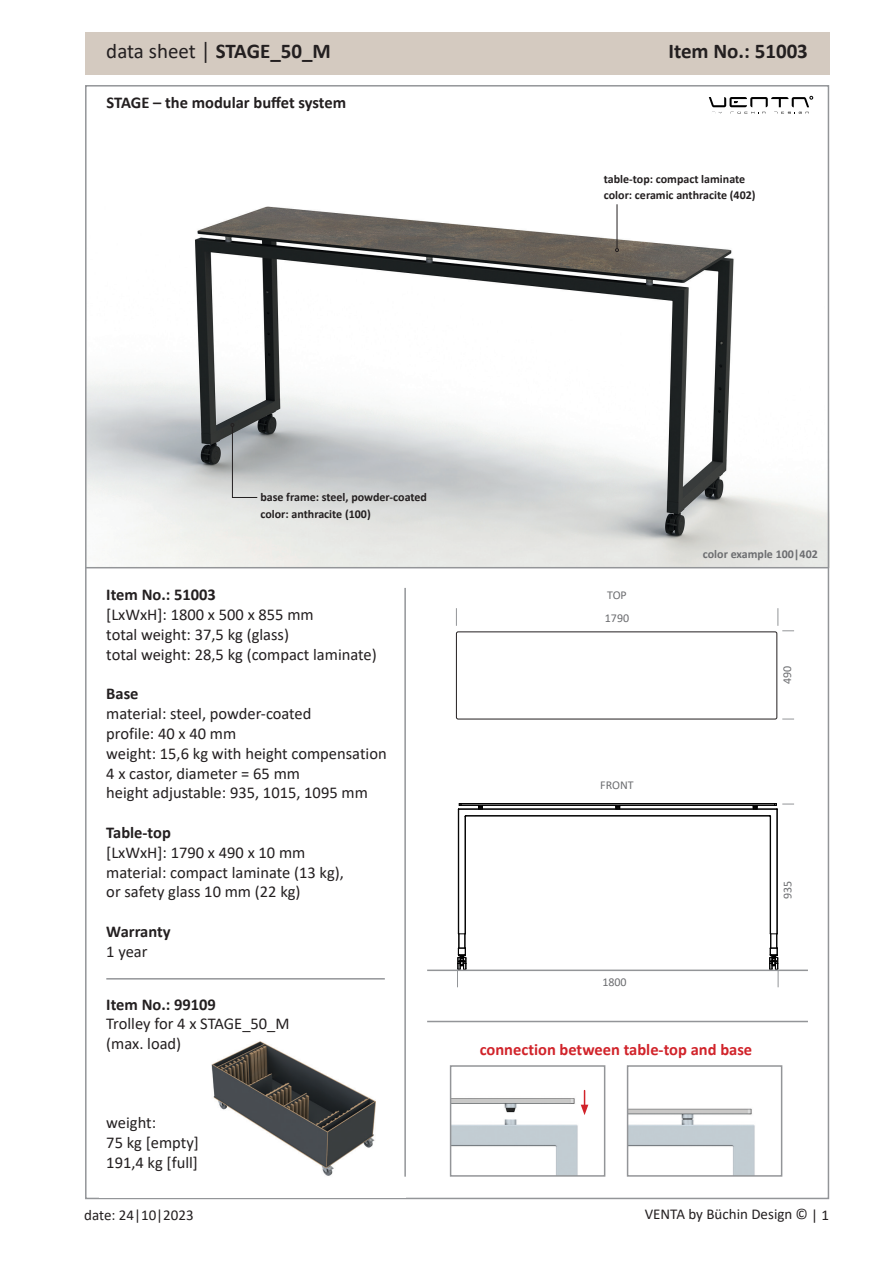
<style>
.page{position:relative;width:893px;height:1263px;background:#fff}
.page>*{position:absolute;margin:0;border:0;box-sizing:border-box;transform-origin:0 0}
.t1{font:700 21px "Calibri";color:#231f20}
.t2{font:16.5px/19.8px "Calibri";color:#231f20}
.t3{font:700 16.5px "Calibri";color:#231f20}
.t4{font:700 16.5px "Calibri";color:#d1232a}
.t5{font:15px "Calibri";color:#231f20}
.t6{font:700 12px/16.5px "Calibri";color:#231f20}
.t7{font:12px "Calibri";color:#6c6d70}
.t8{font:700 12px "Calibri";color:#6c6d70}
.s1{font-weight:400}
.s2{font-family:"Zurich BT";font-weight:400}
</style>
<div class="page">
<img style="left:88px;top:95px;width:738px;height:472px">
<div style="left:85px;top:32px;width:744px;height:42px;background:#d4cac0"></div>
<hr style="left:461px;top:803px;width:314px;height:1px;background:#000">
<hr style="left:461px;top:805px;width:314px;height:1px;background:#000">
<svg style="left:478px;top:806px;width:5px;height:3px"></svg>
<svg style="left:753px;top:806px;width:5px;height:3px"></svg>
<svg style="left:616px;top:806px;width:5px;height:3px"></svg>
<hr style="left:466px;top:815px;width:304px;height:1px;background:#000">
<hr style="left:458px;top:809px;width:1px;height:125px;background:#000">
<hr style="left:465px;top:816px;width:1px;height:118px;background:#000">
<hr style="left:770px;top:816px;width:1px;height:118px;background:#000">
<hr style="left:777px;top:809px;width:1px;height:125px;background:#000">
<hr style="left:459px;top:809px;width:318px;height:1px;background:#000">
<hr style="left:466px;top:816px;width:304px;height:1px;background:#000">
<svg style="left:458px;top:803px;width:8px;height:14px"></svg>
<img style="left:453px;top:1098px;width:136px;height:76px">
<div style="left:450px;top:1065px;width:155px;height:112px;border:2px solid #939598"></div>
<img style="left:630px;top:1108px;width:125px;height:66px">
<div style="left:627px;top:1065px;width:155px;height:112px;border:2px solid #939598"></div>
<img style="left:211px;top:1041px;width:165px;height:135px">
<hr style="left:427px;top:1021px;width:381px;height:1px;background:#939598">
<hr style="left:86px;top:567px;width:742px;height:1px;background:#939598">
<hr style="left:427px;top:969px;width:381px;height:2px;background:#939598">
<svg style="left:457px;top:933px;width:10px;height:54px"></svg>
<svg style="left:769px;top:933px;width:10px;height:54px"></svg>
<svg style="left:770px;top:803px;width:24px;height:14px"></svg>
<svg style="left:782px;top:719px;width:12px;height:1px"></svg>
<svg style="left:777px;top:608px;width:17px;height:23px"></svg>
<svg style="left:456px;top:608px;width:1px;height:18px"></svg>
<div style="left:456px;top:631px;width:321px;height:88px;border:1px solid #231f20;border-radius:2px"></div>
<hr style="left:404px;top:588px;width:2px;height:589px;background:#939598">
<hr style="left:106px;top:978px;width:279px;height:1px;background:#939598">
<svg style="left:231px;top:423px;width:27px;height:75px;background:#a8abac"></svg>
<hr style="left:617px;top:204px;width:1px;height:45px;background:#231f20">
<svg style="left:615px;top:248px;width:4px;height:4px"></svg>
<svg style="left:581px;top:1090px;width:7px;height:25px"></svg>
<svg style="left:709px;top:96px;width:104px;height:18px"></svg>
<p class="t1" style="left:106px;top:37px;width:226px"><span class="s1">data sheet</span> <span class="s2">|</span> STAGE_50_M</p>
<p class="t1" style="left:668px;top:36px;width:141px">Item No.: 51003</p>
<p class="t3" style="left:107px;top:91px;width:241px">STAGE – the modular buffet system</p>
<p class="t6" style="left:604px;top:170px;width:153px">table-top: compact laminate color: ceramic anthracite (402)</p>
<p class="t6" style="left:260px;top:489px;width:168px">base frame: steel, powder-coated color: anthracite (100)</p>
<p class="t3" style="left:106px;top:583px;width:111px">Item No.: 51003</p>
<p class="t2" style="left:106px;top:604px;width:272px">[LxWxH]: 1800 x 500 x 855 mm<br>total weight: 37,5 kg (glass)<br>total weight: 28,5 kg (compact laminate)</p>
<p class="t3" style="left:106px;top:682px;width:34px">Base</p>
<p class="t2" style="left:106px;top:703px;width:282px">material: steel, powder-coated<br>profile: 40 x 40 mm<br>weight: 15,6 kg with height compensation<br>4 x castor, diameter = 65 mm<br>height adjustable: 935, 1015, 1095 mm</p>
<p class="t3" style="left:106px;top:821px;width:66px">Table-top</p>
<p class="t2" style="left:106px;top:842px;width:239px">[LxWxH]: 1790 x 490 x 10 mm material: compact laminate (13 kg), or safety glass 10 mm (22 kg)</p>
<p class="t3" style="left:106px;top:920px;width:66px">Warranty</p>
<p class="t2" style="left:106px;top:941px;width:43px">1 year</p>
<p class="t3" style="left:106px;top:992px;width:111px">Item No.: 99109</p>
<p class="t2" style="left:106px;top:1013px;width:185px">Trolley for 4 x STAGE_50_M (max. load)</p>
<p class="t2" style="left:106px;top:1112px;width:94px">weight:<br>75 kg [empty]<br>191,4 kg [full]</p>
<p class="t7" style="left:607px;top:586px;width:21px">TOP</p>
<p class="t7" style="left:605px;top:610px;width:26px">1790</p>
<p class="t7" style="left:600px;top:777px;width:35px">FRONT</p>
<p class="t7" style="left:602px;top:974px;width:26px">1800</p>
<p class="t8" style="left:703px;top:546px;width:117px">color example 100|402</p>
<p class="t7" style="left:779px;top:684px;width:20px;rotate:-90deg">490</p>
<p class="t7" style="left:779px;top:899px;width:20px;rotate:-90deg">935</p>
<p class="t4" style="left:480px;top:1038px;width:274px">connection between table-top and base</p>
<p class="t5" style="left:84px;top:1205px;width:111px">date: 24|10|2023</p>
<p class="t5" style="left:645px;top:1203px;width:186px">VENTA by Büchin Design © | 1</p>
</div>
